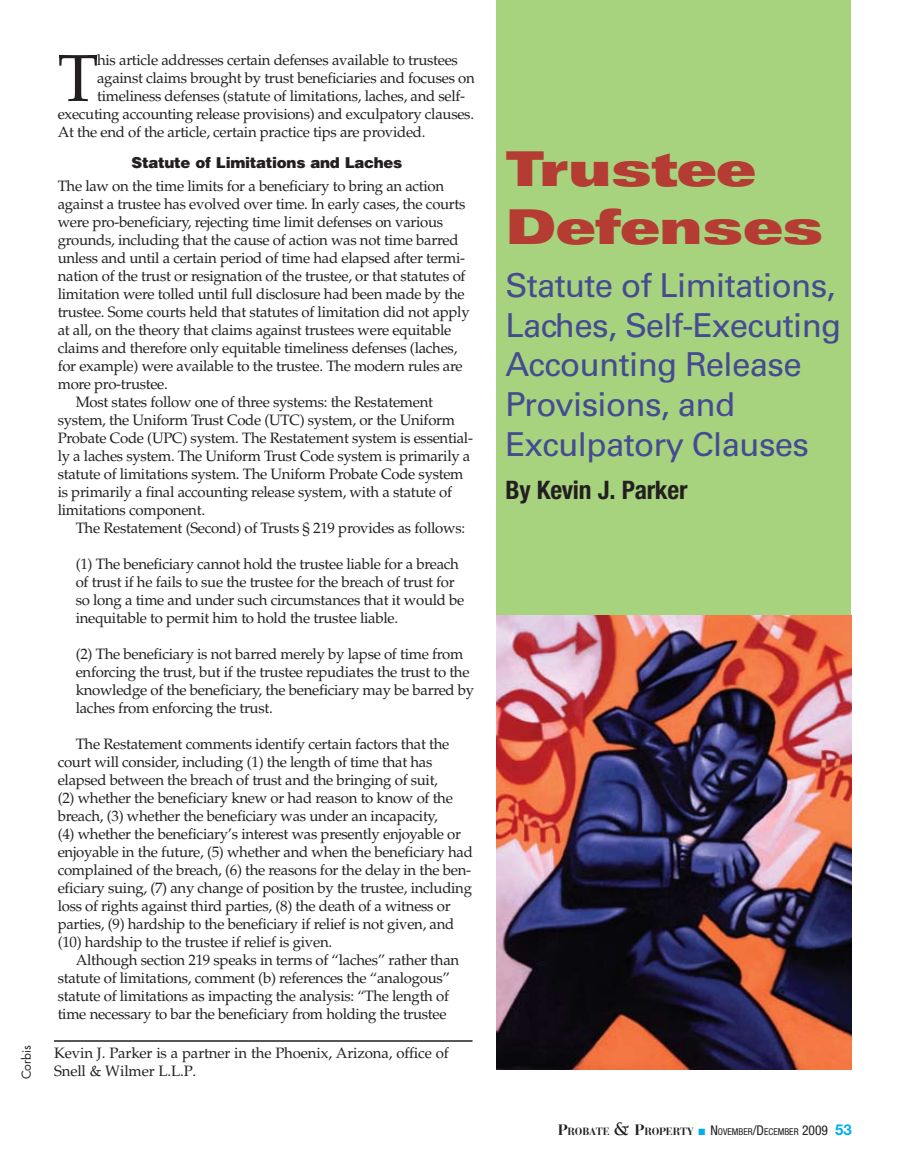
<style>
.page{position:relative;width:905px;height:1175px;background:#fff}
.page>*{position:absolute;margin:0;border:0;box-sizing:border-box;transform-origin:0 0}
.t1{font:66.45px "Palatino LT Std";color:#231f20}
.t2{font:48px/57.6px "Univers LT Std X Black Ex";letter-spacing:-.02em;color:#b43c33}
.t3{font:33px/39.6px "Univers LT Std";letter-spacing:-.02em;color:#454b92}
.t4{font:700 condensed 25.5px "Helvetica Neue LT Std";letter-spacing:-.01em;color:#231f20}
.t5{font:15px/18px "Palatino LT Std";letter-spacing:-.02em;color:#231f20}
.t6{font:900 15px "Helvetica LT Std";letter-spacing:-.02em;color:#231f20}
.t7{font:12px "Futura Std";color:#231f20}
.t8{font:condensed 9.45px "Helvetica Neue LT Std";color:#231f20}
.s1{font-family:"Bauer Bodoni Std";font-weight:700;font-stretch:normal;font-size:15px}
.s2{font-family:"Bauer Bodoni Std";font-weight:700;font-stretch:normal;font-size:10.5px}
.s3{font-family:"Berkeley Std";font-weight:700;font-stretch:normal;font-size:19.5px}
.s4{font-family:"Mathematical Pi Six";font-stretch:normal;font-size:9px;color:#00aeef}
.s5{font-size:13.5px}
.s6{font-weight:700;font-stretch:normal;font-size:15px;color:#00aeef}
</style>
<div class="page">
<div style="left:496px;top:0;width:354px;height:615px;background:#a7d27e"></div>
<img style="left:496px;top:615px;width:355px;height:454px">
<hr style="left:54px;top:1040px;width:418px;height:1px;background:#231f20">
<p class="t7" style="left:19px;top:1079px;width:36px;rotate:-90deg">Corbis</p>
<h1 class="t1" style="left:58px;top:39px;width:42px">T</h1>
<p class="t5" style="left:97px;top:51px;width:362px">his article addresses certain defenses available to trustees</p>
<p class="t5" style="left:97px;top:69px;width:379px">against claims brought by trust beneficiaries and focuses on</p>
<p class="t5" style="left:97px;top:87px;width:369px">timeliness defenses (statute of limitations, laches, and self-</p>
<p class="t5" style="left:58px;top:105px;width:418px">executing accounting release provisions) and exculpatory clauses.</p>
<p class="t5" style="left:58px;top:123px;width:369px">At the end of the article, certain practice tips are provided.</p>
<p class="t6" style="left:132px;top:153px;width:272px">Statute of Limitations and Laches</p>
<p class="t5" style="left:58px;top:177px;width:388px">The law on the time limits for a beneficiary to bring an action</p>
<p class="t5" style="left:58px;top:195px;width:409px">against a trustee has evolved over time. In early cases, the courts</p>
<p class="t5" style="left:58px;top:213px;width:387px">were pro-beneficiary, rejecting time limit defenses on various</p>
<p class="t5" style="left:58px;top:231px;width:402px">grounds, including that the cause of action was not time barred</p>
<p class="t5" style="left:58px;top:249px;width:409px">unless and until a certain period of time had elapsed after termi-</p>
<p class="t5" style="left:58px;top:267px;width:409px">nation of the trust or resignation of the trustee, or that statutes of</p>
<p class="t5" style="left:58px;top:285px;width:408px">limitation were tolled until full disclosure had been made by the</p>
<p class="t5" style="left:58px;top:303px;width:413px">trustee. Some courts held that statutes of limitation did not apply</p>
<p class="t5" style="left:58px;top:321px;width:395px">at all, on the theory that claims against trustees were equitable</p>
<p class="t5" style="left:58px;top:339px;width:401px">claims and therefore only equitable timeliness defenses (laches,</p>
<p class="t5" style="left:58px;top:357px;width:406px">for example) were available to the trustee. The modern rules are</p>
<p class="t5" style="left:58px;top:375px;width:112px">more pro-trustee.</p>
<p class="t5" style="left:76px;top:393px;width:359px">Most states follow one of three systems: the Restatement</p>
<p class="t5" style="left:58px;top:411px;width:399px">system, the Uniform Trust Code (UTC) system, or the Uniform</p>
<p class="t5" style="left:58px;top:429px;width:417px">Probate Code (UPC) system. The Restatement system is essential-</p>
<p class="t5" style="left:58px;top:447px;width:414px">ly a laches system. The Uniform Trust Code system is primarily a</p>
<p class="t5" style="left:58px;top:465px;width:407px">statute of limitations system. The Uniform Probate Code system</p>
<p class="t5" style="left:58px;top:483px;width:396px">is primarily a final accounting release system, with a statute of</p>
<p class="t5" style="left:58px;top:501px;width:149px">limitations component.</p>
<p class="t5" style="left:76px;top:519px;width:391px">The Restatement (Second) of Trusts § 219 provides as follows:</p>
<p class="t5" style="left:76px;top:555px;width:390px">(1) The beneficiary cannot hold the trustee liable for a breach of trust if he fails to sue the trustee for the breach of trust for so long a time and under such circumstances that it would be inequitable to permit him to hold the trustee liable.</p>
<p class="t5" style="left:76px;top:645px;width:400px">(2) The beneficiary is not barred merely by lapse of time from enforcing the trust, but if the trustee repudiates the trust to the knowledge of the beneficiary, the beneficiary may be barred by laches from enforcing the trust.</p>
<p class="t5" style="left:58px;top:735px;width:417px;text-indent:18px">The Restatement comments identify certain factors that the court will consider, including (1) the length of time that has elapsed between the breach of trust and the bringing of suit,<br>(2) whether the beneficiary knew or had reason to know of the breach, (3) whether the beneficiary was under an incapacity,<br>(4) whether the beneficiary’s interest was presently enjoyable or enjoyable in the future, (5) whether and when the beneficiary had complained of the breach, (6) the reasons for the delay in the ben&shy;eficiary suing, (7) any change of position by the trustee, including loss of rights against third parties, (8) the death of a witness or parties, (9) hardship to the beneficiary if relief is not given, and (10) hardship to the trustee if relief is given.</p>
<p class="t5" style="left:58px;top:951px;width:403px;text-indent:18px">Although section 219 speaks in terms of “laches” rather than statute of limitations, comment (b) references the “analogous” statute of limitations as impacting the analysis: “The length of time necessary to bar the beneficiary from holding the trustee</p>
<p class="t5" style="left:54px;top:1044px;width:396px">Kevin J. Parker is a partner in the Phoenix, Arizona, office of</p>
<p class="t5" style="left:54px;top:1062px;width:144px">Snell &amp; Wilmer L.L.P.</p>
<h2 class="t2" style="left:505px;top:140px;width:320px">Trustee<br>Defenses</h2>
<h3 class="t3" style="left:505px;top:266px;width:337px">Statute of Limitations,<br>Laches, Self-Executing<br>Accounting Release<br>Provisions, and<br>Exculpatory Clauses</h3>
<h3 class="t4" style="left:505px;top:474px;width:184px">By Kevin J. Parker</h3>
<p class="t8" style="left:558px;top:1126px;width:295px"><span class="s1">P</span><span class="s2">ROBATE</span> <span class="s3">&amp;</span> <span class="s1">P</span><span class="s2">ROPERTY</span> <span class="s4">j</span> <span class="s5">N</span>OVEMBER<span class="s5">/D</span>ECEMBER <span class="s5">2009</span> <span class="s6">53</span></p>
</div>
